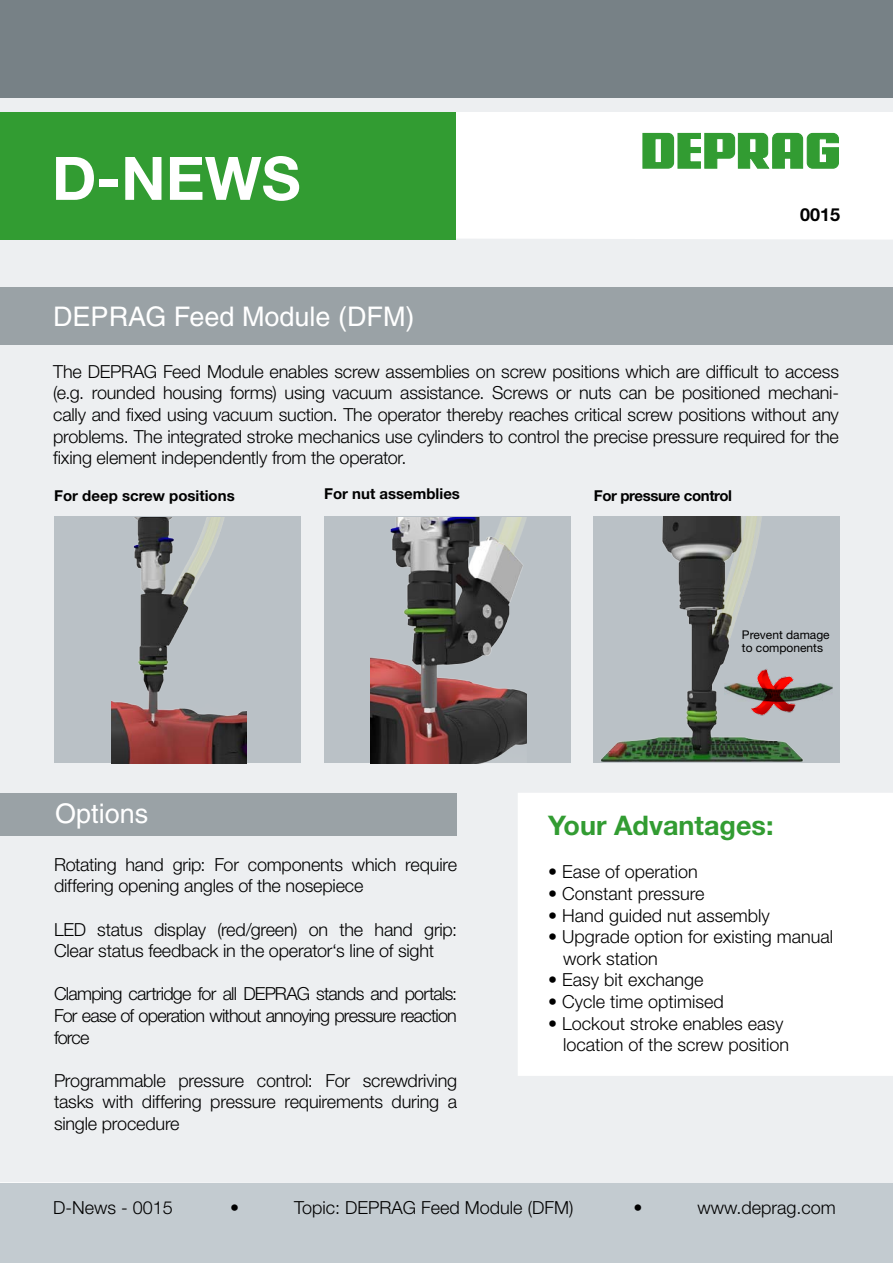
<style>
.page{position:relative;width:893px;height:1263px;background:#fff}
.page>*{position:absolute;margin:0;border:0;box-sizing:border-box;transform-origin:0 0}
.t1{font:700 60px "Helvetica Neue LT Std";color:#fff}
.t2{font:27px "Helvetica LT Std";color:#fff}
.t3{font:700 27px "Helvetica Neue LT Std";color:#329c32}
.t4{font:300 18px/21.6px "Helvetica Neue LT Std";letter-spacing:-.01em;color:#000}
.t5{font:700 18px "Helvetica Neue LT Std";color:#000}
.t6{font:700 15px "Helvetica Neue LT Std";color:#000}
.t7{font:700 15px "Helvetica Neue LT Std";letter-spacing:-.025em;color:#000}
.t8{font:12px/13.5px "Helvetica Neue LT Std";color:#000}
</style>
<div class="page">
<div style="left:0;top:0;width:893px;height:100px;background:#778186"></div>
<div style="left:0;top:237px;width:893px;height:946px;background:#edeff1"></div>
<div style="left:0;top:1183px;width:893px;height:80px;background:#c3cbd0"></div>
<div style="left:0;top:112px;width:455px;height:128px;background:#329c32"></div>
<div style="left:0;top:98px;width:893px;height:14px;background:#edeff1"></div>
<svg style="left:642px;top:132px;width:197px;height:37px"></svg>
<div style="left:749px;top:138px;width:8px;height:15px;background:#fff;border:1px solid #329c32"></div>
<div style="left:784px;top:138px;width:7px;height:15px;background:#fff;border:1px solid #329c32"></div>
<div style="left:0;top:287px;width:893px;height:57px;background:#9aa2a6"></div>
<div style="left:0;top:793px;width:457px;height:42px;background:#9aa2a6"></div>
<div style="left:54px;top:517px;width:246px;height:246px;background:#bac1c6"></div>
<img style="left:112px;top:518px;width:135px;height:245px">
<div style="left:324px;top:517px;width:246px;height:246px;background:#bac1c6"></div>
<img style="left:371px;top:518px;width:60px;height:245px">
<svg style="left:518px;top:872px;width:375px;height:204px"></svg>
<img style="left:431px;top:517px;width:462px;height:355px">
<h1 class="t1" style="left:52px;top:141px;width:250px">D-NEWS</h1>
<h2 class="t2" style="left:53px;top:300px;width:363px">DEPRAG Feed Module (DFM)</h2>
<p class="t5" style="left:800px;top:204px;width:42px">0015</p>
<p class="t4" style="left:53px;top:360px;width:787px;text-align:justify">The DEPRAG Feed Module enables screw assemblies on screw positions which are difficult to access (e.g. rounded housing forms) using vacuum assistance. Screws or nuts can be positioned mechani&shy;cally and fixed using vacuum suction. The operator thereby reaches critical screw positions without any problems. The integrated stroke mechanics use cylinders to control the precise pressure required for the fixing element independently from the operator.</p>
<p class="t6" style="left:54px;top:486px;width:182px">For deep screw positions</p>
<p class="t6" style="left:324px;top:485px;width:137px">For nut assemblies</p>
<p class="t7" style="left:594px;top:486px;width:140px">For pressure control</p>
<p class="t8" style="left:742px;top:627px;width:89px">Prevent damage to components</p>
<h2 class="t2" style="left:55px;top:798px;width:95px">Options</h2>
<p class="t4" style="left:54px;top:853px;width:405px">Rotating hand grip: For components which require differing opening angles of the nosepiece</p>
<p class="t4" style="left:54px;top:918px;width:405px">LED status display (red/green) on the hand grip:<br>Clear status feedback in the operator‘s line of sight</p>
<p class="t4" style="left:54px;top:983px;width:405px;text-align:justify">Clamping cartridge for all DEPRAG stands and portals:<br>For ease of operation without annoying pressure reaction force</p>
<p class="t4" style="left:54px;top:1069px;width:405px;text-align:justify">Programmable pressure control: For screwdriving tasks with differing pressure requirements during a single procedure</p>
<h2 class="t3" style="left:548px;top:809px;width:227px">Your Advantages:</h2>
<p class="t4" style="left:548px;top:861px;width:151px">• Ease of operation</p>
<p class="t4" style="left:548px;top:882px;width:158px">• Constant pressure</p>
<p class="t4" style="left:548px;top:904px;width:223px">• Hand guided nut assembly</p>
<p class="t4" style="left:563px;top:925px;width:272px;text-indent:-15px">• Upgrade option for existing manual work station</p>
<p class="t4" style="left:548px;top:969px;width:157px">• Easy bit exchange</p>
<p class="t4" style="left:548px;top:990px;width:177px">• Cycle time optimised</p>
<p class="t4" style="left:563px;top:1012px;width:228px;text-indent:-15px">• Lockout stroke enables easy location of the screw position</p>
<p class="t4" style="left:53px;top:1197px;width:121px">D-News - 0015</p>
<p class="t4" style="left:230px;top:1197px;width:10px">•</p>
<p class="t4" style="left:294px;top:1197px;width:281px">Topic: DEPRAG Feed Module (DFM)</p>
<p class="t4" style="left:633px;top:1197px;width:10px">•</p>
<p class="t4" style="left:697px;top:1197px;width:140px">www.deprag.com</p>
</div>
